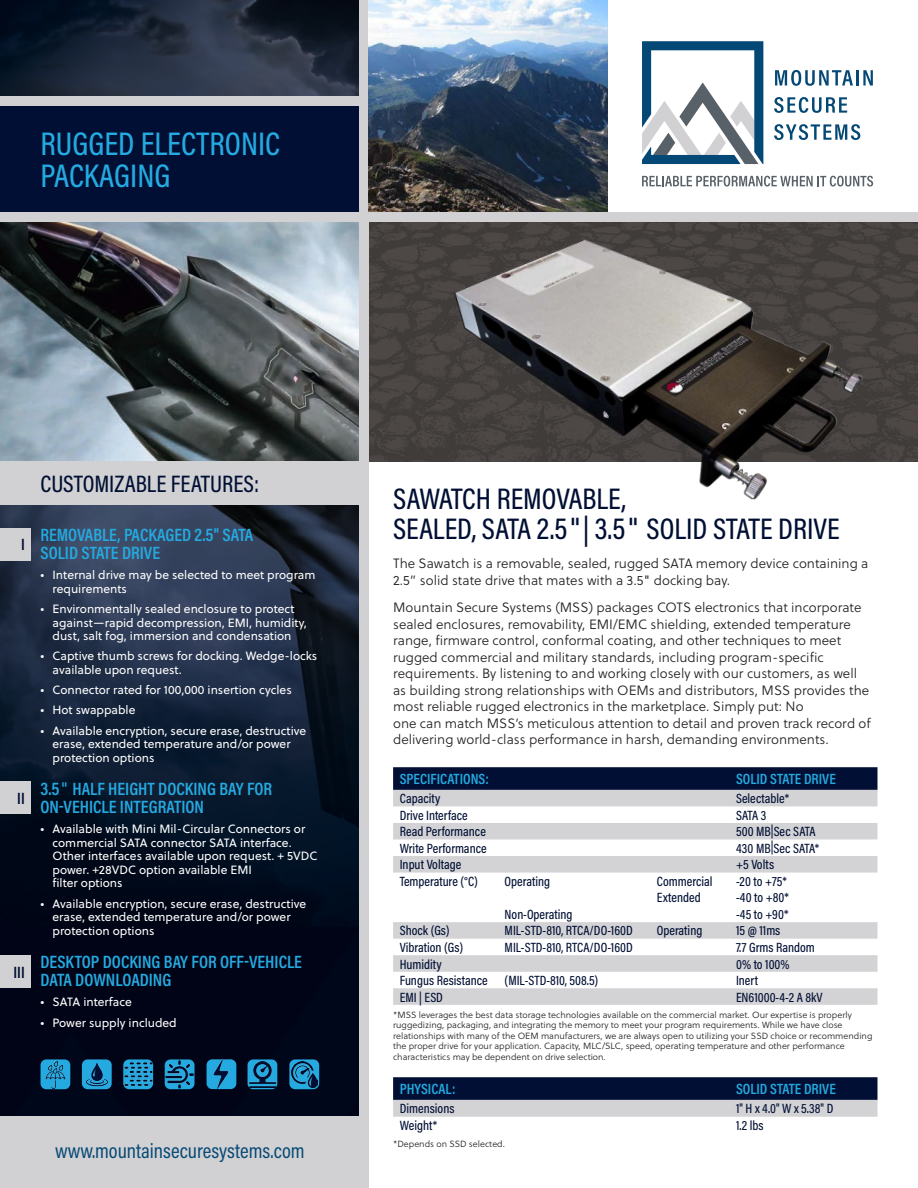
<style>
.page{position:relative;width:918px;height:1188px;background:#fff}
.page>*{position:absolute;margin:0;border:0;box-sizing:border-box;transform-origin:0 0}
.t1{font:500 33px/31.5px "Acumin Pro Cond";color:#24aae1}
.t2{font:500 30px "Acumin Pro Cond";color:#000f33}
.t3{font:500 24px "Acumin Pro Cond";color:#000f33}
.t4{font:21px "Acumin Pro Cond";color:#064975}
.t5{font:600 18px/18px "Acumin Pro Cond";color:#24aae1}
.t6{font:600 16.5px "Acumin Pro Cond";color:#000f33}
.t7{font:600 15px "Acumin Pro Cond";color:#24aae1}
.t8{font:13.5px/16.5px "Soleil Lt";color:#231f20}
.t9{font:500 13.5px "Acumin Pro Cond";color:#000f33}
.t10{font:12px/13.5px "Soleil";color:#fff}
.t11{font:9px/10.5px "Soleil Lt";color:#231f20}
.s1{font-family:"Avenir";font-weight:500}
.s2{font-family:"Avenir"}
</style>
<div class="page">
<svg style="left:775px;top:70px;width:78px;height:16px"></svg>
<hr style="left:856px;top:70px;width:3px;height:16px;background:#044875">
<svg style="left:863px;top:70px;width:10px;height:16px"></svg>
<svg style="left:774px;top:97px;width:73px;height:16px"></svg>
<svg style="left:774px;top:124px;width:86px;height:16px"></svg>
<svg style="left:642px;top:41px;width:121px;height:123px"></svg>
<svg style="left:642px;top:176px;width:231px;height:11px"></svg>
<img style="left:369px;top:221px;width:549px;height:241px">
<img style="left:0;top:221px;width:360px;height:240px">
<img style="left:0;top:0;width:360px;height:212px">
<img style="left:0;top:505px;width:360px;height:612px">
<div style="left:0;top:461px;width:360px;height:44px;background:#d1d1d3"></div>
<div style="left:0;top:1117px;width:360px;height:71px;background:#d1d1d3"></div>
<div style="left:0;top:96px;width:360px;height:9px;background:#d1d1d3"></div>
<div style="left:360px;top:0;width:9px;height:1188px;background:#d1d1d3"></div>
<div style="left:0;top:528px;width:30px;height:33px;background:#d1d1d3"></div>
<svg style="left:393px;top:767px;width:485px;height:39px;background:#596177"></svg>
<svg style="left:393px;top:823px;width:485px;height:182px"></svg>
<svg style="left:393px;top:1077px;width:485px;height:40px;background:#5c647a"></svg>
<div style="left:0;top:782px;width:30px;height:32px;background:#d1d1d3"></div>
<div style="left:0;top:956px;width:30px;height:32px;background:#d1d1d3"></div>
<img style="left:369px;top:0;width:239px;height:212px">
<img style="left:435px;top:221px;width:449px;height:279px">
<div style="left:0;top:212px;width:918px;height:9px;background:#d1d1d3"></div>
<img style="left:82px;top:1059px;width:30px;height:30px">
<svg style="left:123px;top:1059px;width:30px;height:30px"></svg>
<img style="left:125px;top:1060px;width:27px;height:28px">
<svg style="left:165px;top:1059px;width:30px;height:30px"></svg>
<img style="left:166px;top:1060px;width:28px;height:28px">
<div style="left:41px;top:1059px;width:29px;height:30px;background:#24aae1;border-radius:6px"></div>
<img style="left:45px;top:1061px;width:20px;height:27px">
<div style="left:289px;top:1059px;width:30px;height:30px;background:#24aae1;border-radius:6px"></div>
<img style="left:291px;top:1061px;width:27px;height:27px">
<svg style="left:248px;top:1059px;width:29px;height:30px"></svg>
<img style="left:249px;top:1061px;width:27px;height:26px">
<img style="left:202px;top:1053px;width:39px;height:39px">
<p class="t1" style="left:40px;top:127px;width:241px">RUGGED ELECTRONIC<br>PACKAGING</p>
<p class="t6" style="left:21px;top:534px;width:5px">I</p>
<p class="t6" style="left:17px;top:787px;width:9px">II</p>
<p class="t6" style="left:13px;top:961px;width:13px">III</p>
<p class="t3" style="left:40px;top:468px;width:220px">CUSTOMIZABLE FEATURES:</p>
<p class="t5" style="left:40px;top:526px;width:214px">REMOVABLE, PACKAGED 2.5" SATA</p>
<p class="t5" style="left:40px;top:544px;width:121px">SOLID STATE DRIVE</p>
<p class="t10" style="left:52px;top:568px;width:265px;text-indent:-12px">• Internal drive may be selected to meet program requirements</p>
<p class="t10" style="left:52px;top:602px;width:256px;text-indent:-12px">• Environmentally sealed enclosure to protect against—rapid decompression, EMI, humidity, dust, salt fog, immersion and condensation</p>
<p class="t10" style="left:52px;top:649px;width:266px;text-indent:-12px">• Captive thumb screws for docking. Wedge-locks available upon request.</p>
<p class="t10" style="left:40px;top:683px;width:253px">• Connector rated for 100,000 insertion cycles</p>
<p class="t10" style="left:40px;top:703px;width:96px">• Hot swappable</p>
<p class="t10" style="left:52px;top:723px;width:255px;text-indent:-12px">• Available encryption, secure erase, destructive erase, extended temperature and/or power protection options</p>
<p class="t5" style="left:40px;top:779px;width:233px">3.5<span class="s1">"</span> HALF HEIGHT DOCKING BAY FOR<br>ON-VEHICLE INTEGRATION</p>
<p class="t10" style="left:52px;top:822px;width:267px;text-indent:-12px">• Available with Mini Mil-Circular Connectors or commercial SATA connector SATA interface.<br>Other interfaces available upon request. + 5VDC power. +28VDC option available EMI<br>filter options</p>
<p class="t10" style="left:52px;top:896px;width:255px;text-indent:-12px">• Available encryption, secure erase, destructive erase, extended temperature and/or power protection options</p>
<p class="t5" style="left:40px;top:952px;width:263px">DESKTOP DOCKING BAY FOR OFF-VEHICLE<br>DATA DOWNLOADING</p>
<p class="t10" style="left:40px;top:995px;width:93px">• SATA interface</p>
<p class="t10" style="left:40px;top:1015px;width:138px">• Power supply included</p>
<p class="t4" style="left:55px;top:1137px;width:251px">www.mountainsecuresystems.com</p>
<p class="t2" style="left:393px;top:479px;width:234px">SAWATCH REMOVABLE,</p>
<p class="t2" style="left:393px;top:509px;width:448px">SEALED, SATA 2.5<span class="s2">"</span>| 3.5<span class="s2">"</span> SOLID STATE DRIVE</p>
<p class="t8" style="left:393px;top:555px;width:477px">The Sawatch is a removable, sealed, rugged SATA memory device containing a<br>2.5” solid state drive that mates with a 3.5<span class="s1">"</span> docking bay.</p>
<p class="t8" style="left:393px;top:599px;width:478px">Mountain Secure Systems (MSS) packages COTS electronics that incorporate sealed enclosures, removability, EMI/EMC shielding, extended temperature range, firmware control, conformal coating, and other techniques to meet rugged commercial and military standards, including program-specific requirements. By listening to and working closely with our customers, as well as building strong relationships with OEMs and distributors, MSS provides the most reliable rugged electronics in the marketplace. Simply put: No</p>
<p class="t8" style="left:393px;top:715px;width:479px">one can match MSS’s meticulous attention to detail and proven track record of delivering world-class performance in harsh, demanding environments.</p>
<p class="t7" style="left:400px;top:769px;width:91px">SPECIFICATIONS:</p>
<p class="t7" style="left:736px;top:769px;width:101px">SOLID STATE DRIVE</p>
<p class="t9" style="left:400px;top:790px;width:42px">Capacity</p>
<p class="t9" style="left:736px;top:790px;width:55px">Selectable*</p>
<p class="t9" style="left:400px;top:806px;width:69px">Drive Interface</p>
<p class="t9" style="left:736px;top:806px;width:32px">SATA 3</p>
<p class="t9" style="left:400px;top:823px;width:88px">Read Performance</p>
<p class="t9" style="left:736px;top:823px;width:81px">500 MB|Sec SATA</p>
<p class="t9" style="left:400px;top:839px;width:88px">Write Performance</p>
<p class="t9" style="left:736px;top:839px;width:85px">430 MB|Sec SATA*</p>
<p class="t9" style="left:400px;top:856px;width:63px">Input Voltage</p>
<p class="t9" style="left:736px;top:856px;width:40px">+5 Volts</p>
<p class="t9" style="left:400px;top:872px;width:80px">Temperature (°C)</p>
<p class="t9" style="left:505px;top:872px;width:47px">Operating</p>
<p class="t9" style="left:657px;top:872px;width:57px">Commercial</p>
<p class="t9" style="left:736px;top:872px;width:52px">-20 to +75*</p>
<p class="t9" style="left:657px;top:889px;width:45px">Extended</p>
<p class="t9" style="left:736px;top:889px;width:54px">-40 to +80*</p>
<p class="t9" style="left:505px;top:905px;width:69px">Non-Operating</p>
<p class="t9" style="left:736px;top:905px;width:54px">-45 to +90*</p>
<p class="t9" style="left:400px;top:922px;width:51px">Shock (Gs)</p>
<p class="t9" style="left:505px;top:922px;width:130px">MIL-STD-810, RTCA/DO-160D</p>
<p class="t9" style="left:657px;top:922px;width:47px">Operating</p>
<p class="t9" style="left:736px;top:922px;width:46px">15 @ 11ms</p>
<p class="t9" style="left:400px;top:939px;width:65px">Vibration (Gs)</p>
<p class="t9" style="left:505px;top:939px;width:130px">MIL-STD-810, RTCA/DO-160D</p>
<p class="t9" style="left:736px;top:939px;width:80px">7.7 Grms Random</p>
<p class="t9" style="left:400px;top:955px;width:43px">Humidity</p>
<p class="t9" style="left:736px;top:955px;width:55px">0% to 100%</p>
<p class="t9" style="left:400px;top:972px;width:89px">Fungus Resistance</p>
<p class="t9" style="left:505px;top:972px;width:95px">(MIL-STD-810, 508.5)</p>
<p class="t9" style="left:736px;top:972px;width:23px">Inert</p>
<p class="t9" style="left:400px;top:988px;width:45px">EMI | ESD</p>
<p class="t9" style="left:736px;top:988px;width:88px">EN61000-4-2 A 8kV</p>
<p class="t11" style="left:393px;top:1009px;width:481px">*MSS leverages the best data storage technologies available on the commercial market. Our expertise is properly ruggedizing, packaging, and integrating the memory to meet your program requirements. While we have close relationships with many of the OEM manufacturers, we are always open to utilizing your SSD choice or recommending the proper drive for your application. Capacity, MLC/SLC, speed, operating temperature and other performance characteristics may be dependent on drive selection.</p>
<p class="t7" style="left:400px;top:1079px;width:57px">PHYSICAL:</p>
<p class="t7" style="left:736px;top:1079px;width:101px">SOLID STATE DRIVE</p>
<p class="t9" style="left:400px;top:1100px;width:56px">Dimensions</p>
<p class="t9" style="left:736px;top:1100px;width:99px">1" H x 4.0" W x 5.38" D</p>
<p class="t9" style="left:400px;top:1117px;width:39px">Weight*</p>
<p class="t9" style="left:736px;top:1117px;width:29px">1.2 lbs</p>
<p class="t11" style="left:393px;top:1138px;width:113px">*Depends on SSD selected.</p>
</div>
